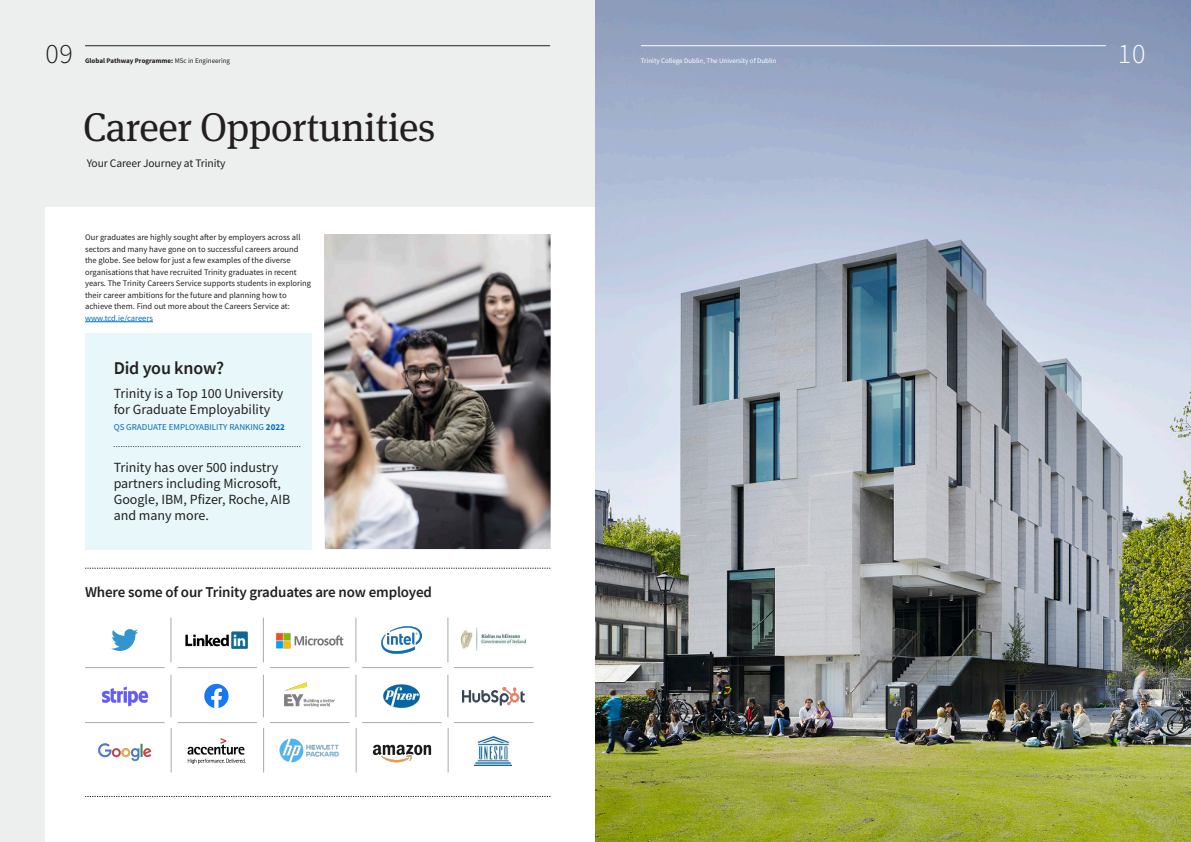
<style>
.page{position:relative;width:1191px;height:842px;background:#fff}
.page>*{position:absolute;margin:0;border:0;box-sizing:border-box;transform-origin:0 0}
._1__Heading_Meta_Ser{font:40px "Meta Serif Pro";letter-spacing:-.01em;color:#231f20}
._1__Page_Numbers___S{font:300 28px "Source Sans Pro";color:#231f20}
.t1{font:300 28px "Source Sans Pro";color:#fff}
.Source_Sans_Semibold{font:600 18px "Source Sans Pro";letter-spacing:-.01em;color:#231f20}
._3__Heading_Source_S{font:600 15px "Source Sans Pro";letter-spacing:-.01em;color:#231f20}
._2__Text_Caption___S{font:14px/16px "Source Sans Pro";color:#231f20}
.Meta_Serif_Book___14{font:14px/16px "Source Sans Pro";color:#231f20}
._1__Medium___Source{font:11.5px "Source Sans Pro";letter-spacing:-.01em;color:#231f20}
._2__Text_Caption___S-2{font:9px "Source Sans Pro";color:#0569b9}
._2__Small___Meta_Ser{font:8.5px/11.5px "Source Sans Pro";color:#231f20}
.t2{font:7px "Source Sans Pro";color:#fff}
.t3{font:700 7px "Source Sans Pro";color:#231f20}
.s1{font-weight:400}
.s2{color:#006eb6}
.s3{font-weight:700}
</style>
<div class="page">
<div style="left:0;top:0;width:595px;height:842px;background:#edeeee"></div>
<div style="left:45px;top:207px;width:550px;height:635px;background:#fff"></div>
<hr style="left:171px;top:728px;width:1px;height:44px;background:#a8aaac">
<hr style="left:263px;top:728px;width:1px;height:44px;background:#a8aaac">
<hr style="left:356px;top:728px;width:1px;height:44px;background:#a8aaac">
<hr style="left:448px;top:728px;width:1px;height:44px;background:#a8aaac">
<hr style="left:171px;top:618px;width:1px;height:44px;background:#a8aaac">
<hr style="left:263px;top:618px;width:1px;height:44px;background:#a8aaac">
<hr style="left:356px;top:618px;width:1px;height:44px;background:#a8aaac">
<hr style="left:448px;top:618px;width:1px;height:44px;background:#a8aaac">
<hr style="left:171px;top:675px;width:1px;height:42px;background:#a8aaac">
<hr style="left:263px;top:675px;width:1px;height:42px;background:#a8aaac">
<hr style="left:356px;top:675px;width:1px;height:42px;background:#a8aaac">
<hr style="left:448px;top:675px;width:1px;height:42px;background:#a8aaac">
<hr style="left:85px;top:667px;width:80px;height:1px;background:#a8aaac">
<hr style="left:177px;top:667px;width:80px;height:1px;background:#a8aaac">
<hr style="left:270px;top:667px;width:79px;height:1px;background:#a8aaac">
<hr style="left:362px;top:667px;width:79px;height:1px;background:#a8aaac">
<hr style="left:454px;top:667px;width:79px;height:1px;background:#a8aaac">
<hr style="left:85px;top:722px;width:80px;height:1px;background:#a8aaac">
<hr style="left:177px;top:722px;width:80px;height:1px;background:#a8aaac">
<hr style="left:270px;top:722px;width:79px;height:1px;background:#a8aaac">
<hr style="left:362px;top:722px;width:79px;height:1px;background:#a8aaac">
<hr style="left:454px;top:722px;width:79px;height:1px;background:#a8aaac">
<img style="left:383px;top:684px;width:37px;height:24px">
<img style="left:187px;top:738px;width:59px;height:26px">
<img style="left:285px;top:682px;width:50px;height:25px">
<img style="left:372px;top:744px;width:59px;height:18px">
<img style="left:279px;top:738px;width:60px;height:25px">
<img style="left:98px;top:743px;width:54px;height:18px">
<img style="left:276px;top:633px;width:67px;height:16px">
<img style="left:186px;top:631px;width:61px;height:17px">
<img style="left:381px;top:627px;width:41px;height:26px">
<svg style="left:111px;top:629px;width:27px;height:22px"></svg>
<svg style="left:204px;top:684px;width:24px;height:24px"></svg>
<svg style="left:85px;top:568px;width:465px;height:1px"></svg>
<svg style="left:85px;top:796px;width:465px;height:1px"></svg>
<hr style="left:85px;top:322px;width:68px;height:1px;background:#006eb6">
<div style="left:85px;top:333px;width:227px;height:216px;background:#e6f7fa"></div>
<svg style="left:114px;top:446px;width:186px;height:1px"></svg>
<img style="left:462px;top:688px;width:62px;height:18px">
<img style="left:101px;top:686px;width:48px;height:21px">
<img style="left:460px;top:627px;width:66px;height:24px">
<img style="left:475px;top:737px;width:37px;height:28px">
<img style="left:324px;top:234px;width:226px;height:315px">
<img style="left:595px;top:0;width:596px;height:842px">
<hr style="left:641px;top:45px;width:464px;height:1px;background:#fff">
<hr style="left:85px;top:45px;width:465px;height:1px;background:#231f20">
<p class="_1__Page_Numbers___S" style="left:45px;top:37px;width:29px">09</p>
<p class="t3" style="left:85px;top:56px;width:146px">Global Pathway Programme: <span class="s1">MSc in Engineering</span></p>
<p class="t2" style="left:641px;top:57px;width:137px">Trinity College Dublin, The University of Dublin</p>
<p class="_1__Heading_Meta_Ser" style="left:83px;top:98px;width:353px">Career Opportunities</p>
<p class="_1__Medium___Source" style="left:87px;top:156px;width:140px">Your Career Journey at Trinity</p>
<p class="_2__Small___Meta_Ser" style="left:85px;top:232px;width:227px">Our graduates are highly sought after by employers across all sectors and many have gone on to successful careers around the globe. See below for just a few examples of the diverse organisations that have recruited Trinity graduates in recent years. The Trinity Careers Service supports students in exploring their career ambitions for the future and planning how to achieve them. Find out more about the Careers Service at: <span class="s2">www.tcd.ie/careers</span></p>
<p class="Source_Sans_Semibold" style="left:114px;top:356px;width:112px">Did you know?</p>
<p class="Meta_Serif_Book___14" style="left:114px;top:385px;width:171px">Trinity is a Top 100 University for Graduate Employability</p>
<p class="_2__Text_Caption___S-2" style="left:114px;top:422px;width:173px">QS GRADUATE EMPLOYABILITY RANKING <span class="s3">2022</span></p>
<p class="_2__Text_Caption___S" style="left:114px;top:460px;width:178px">Trinity has over 500 industry partners including Microsoft,<br>Google, IBM, Pfizer, Roche, AIB and many more.</p>
<p class="_3__Heading_Source_S" style="left:85px;top:582px;width:348px">Where some of our Trinity graduates are now employed</p>
<h2 class="t1" style="left:1117px;top:37px;width:29px">10</h2>
</div>
